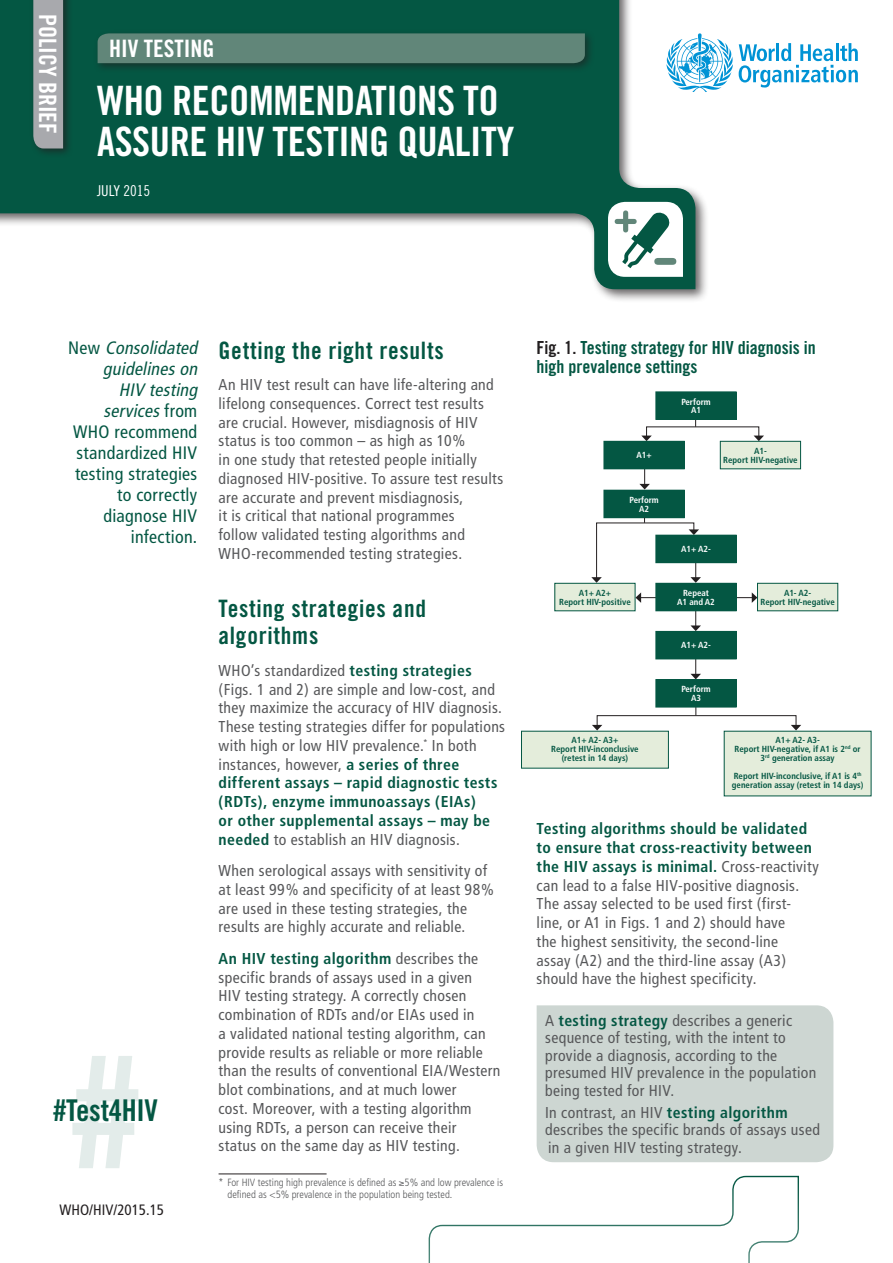
<style>
.page{position:relative;width:893px;height:1263px;background:#fff}
.page>*{position:absolute;margin:0;border:0;box-sizing:border-box;transform-origin:0 0}
.t1{font:40.5px/40.5px "Trade Gothic Bold Cond Twenty";letter-spacing:-.01em;color:#fff}
.t2{font:30px "Trade Gothic Bold Cond Twenty";letter-spacing:-.01em;color:#045743}
.Level_1_1_title__Sec{font:24px/27px "Trade Gothic Bold Cond Twenty";letter-spacing:.03em;color:#045743}
.t3{font:24px "Trade Gothic Bold Cond Twenty";color:#fff}
.Intro_text{font:condensed 18px/21px "Frutiger";letter-spacing:.015em;color:#045743;text-align:right}
.Box_fig__title{font:18px/19.5px "Trade Gothic Bold Cond Twenty";color:#045743}
.Body_text{font:condensed 15.75px/18.8px "Frutiger";letter-spacing:.02em;color:#57585a}
.Box_table_figure__ti{font:condensed 15.75px/17.5px "Frutiger";letter-spacing:.02em;color:#57585a}
.t4{font:condensed 15px "Frutiger";color:#231f20}
.t5{font:15px "Trade Gothic Cond Eighteen";color:#fff}
.Footnotes{font:300 condensed 10.5px/12px "Frutiger";color:#57585a}
.Table_text{font:700 condensed 8.85px/8.9px "Frutiger";color:#045743;text-align:center}
.Table_text-2{font:700 condensed 8.85px "Frutiger";color:#fff}
.s1{font-style:italic}
.s2{font-weight:700;color:#045743}
.s3{color:#231f20}
</style>
<div class="page">
<div style="left:0;top:0;width:709px;height:303px;background:#231f20;opacity:.7"></div>
<svg style="left:0;top:0;width:695px;height:289px;fill:#045743"></svg>
<div style="left:29px;top:0;width:44px;height:159px;background:#231f20;opacity:.7"></div>
<div style="left:33px;top:0;width:30px;height:148px;background:#a8a9ad"></div>
<div style="left:93px;top:29px;width:502px;height:44px;background:#231f20;opacity:.6"></div>
<div style="left:98px;top:33px;width:487px;height:30px;background:#618679"></div>
<svg style="left:666px;top:33px;width:192px;height:59px"></svg>
<svg style="left:608px;top:202px;width:75px;height:75px"></svg>
<hr style="left:219px;top:1174px;width:108px;height:1px;background:#231f20">
<div style="left:604px;top:490px;width:80px;height:28px;background:#045743"></div>
<div style="left:597px;top:715px;width:199px;height:11px;border:1px solid #231f20"></div>
<svg style="left:791px;top:725px;width:10px;height:5px"></svg>
<svg style="left:592px;top:725px;width:10px;height:5px"></svg>
<svg style="left:754px;top:436px;width:10px;height:5px"></svg>
<svg style="left:641px;top:436px;width:11px;height:5px"></svg>
<svg style="left:690px;top:659px;width:11px;height:20px"></svg>
<svg style="left:690px;top:611px;width:11px;height:20px"></svg>
<svg style="left:639px;top:469px;width:11px;height:20px"></svg>
<svg style="left:591px;top:518px;width:110px;height:65px"></svg>
<div style="left:656px;top:392px;width:80px;height:27px;background:#045743"></div>
<div style="left:604px;top:441px;width:80px;height:28px;background:#045743"></div>
<div style="left:720px;top:441px;width:81px;height:28px;background:#e4eddb"></div>
<div style="left:720px;top:441px;width:81px;height:28px;border:1px solid #045743"></div>
<div style="left:656px;top:535px;width:80px;height:28px;background:#045743"></div>
<div style="left:555px;top:583px;width:80px;height:28px;background:#e4eddb"></div>
<div style="left:555px;top:583px;width:80px;height:28px;border:1px solid #045743"></div>
<div style="left:656px;top:631px;width:80px;height:28px;background:#045743"></div>
<div style="left:656px;top:679px;width:80px;height:28px;background:#045743"></div>
<div style="left:521px;top:731px;width:147px;height:37px;background:#e4eddb"></div>
<div style="left:724px;top:731px;width:147px;height:65px;background:#e4eddb"></div>
<svg style="left:736px;top:592px;width:21px;height:11px"></svg>
<div style="left:757px;top:583px;width:81px;height:28px;background:#e4eddb"></div>
<div style="left:757px;top:583px;width:81px;height:28px;border:1px solid #045743"></div>
<svg style="left:635px;top:592px;width:21px;height:11px"></svg>
<div style="left:656px;top:583px;width:80px;height:28px;background:#045743"></div>
<div style="left:537px;top:1005px;width:296px;height:157px;background:#cdd6d2"></div>
<svg style="left:72px;top:1056px;width:66px;height:112px"></svg>
<svg style="left:428px;top:1175px;width:371px;height:88px"></svg>
<p class="t3" style="left:62px;top:14px;width:122px;rotate:90deg">POLICY BRIEF</p>
<p class="t3" style="left:109px;top:34px;width:107px">HIV TESTING</p>
<p class="t1" style="left:97px;top:80px;width:419px">WHO RECOMMENDATIONS TO<br>ASSURE HIV TESTING QUALITY</p>
<p class="t5" style="left:97px;top:182px;width:55px">JULY 2015</p>
<p class="Intro_text" style="left:68px;top:337px;width:135px">N e w <span class="s1">Consolidated guidelines on<br>HIV testing services</span> f r o m<br>WHO recommend standardized HIV testing strategies to correctly diagnose HIV infection.</p>
<p class="t2" style="left:53px;top:1092px;width:106px">#Test4HIV</p>
<p class="t4" style="left:60px;top:1201px;width:106px">WHO/HIV/2015.15</p>
<p class="Level_1_1_title__Sec" style="left:219px;top:336px;width:227px">Getting the right results</p>
<p class="Body_text" style="left:219px;top:375px;width:286px">An HIV test result can have life-altering and lifelong consequences. Correct test results are crucial. However, misdiagnosis of HIV status is too common – as high as 10%<br>in one study that retested people initially diagnosed HIV-positive. To assure test results are accurate and prevent misdiagnosis,<br>it is critical that national programmes<br>follow validated testing algorithms and WHO-recommended testing strategies.</p>
<p class="Level_1_1_title__Sec" style="left:219px;top:595px;width:209px">Testing strategies and algorithms</p>
<p class="Body_text" style="left:219px;top:661px;width:288px">WHO’s standardized <span class="s2">testing strategies </span>(Figs. 1 and 2) are simple and low-cost, and they maximize the accuracy of HIV diagnosis.<br>These testing strategies differ for populations with high or low HIV prevalence.<sup>*</sup> In both instances, however, <span class="s2">a series of three different assays – rapid diagnostic tests (RDTs), enzyme immunoassays (EIAs)<br>or other supplemental assays – may be needed</span> to establish an HIV diagnosis.</p>
<p class="Body_text" style="left:219px;top:861px;width:277px">When serological assays with sensitivity of at least 99% and specificity of at least 98% are used in these testing strategies, the results are highly accurate and reliable.</p>
<p class="Body_text" style="left:219px;top:949px;width:283px"><span class="s2">An HIV testing algorithm</span> describes the specific brands of assays used in a given<br>HIV testing strategy. A correctly chosen combination of RDTs and/or EIAs used in<br>a validated national testing algorithm, can provide results as reliable or more reliable than the results of conventional EIA/Western blot combinations, and at much lower<br>cost. Moreover, with a testing algorithm using RDTs, a person can receive their<br>status on the same day as HIV testing.</p>
<p class="Footnotes" style="left:228px;top:1176px;width:277px;text-indent:-9px">* For HIV testing high prevalence is defined as ≥5% and low prevalence is defined as &lt;5% prevalence in the population being tested.</p>
<p class="Box_fig__title" style="left:537px;top:338px;width:281px"><span class="s3">Fig. 1.</span> Testing strategy for HIV diagnosis in high prevalence settings</p>
<p class="Table_text-2" style="left:681px;top:396px;width:31px">Perform</p>
<p class="Table_text-2" style="left:691px;top:405px;width:11px">A1</p>
<p class="Table_text-2" style="left:636px;top:450px;width:17px">A1+</p>
<p class="Table_text" style="left:754px;top:446px;width:14px">A1-</p>
<p class="Table_text" style="left:723px;top:455px;width:76px">Report HIV-negative</p>
<p class="Table_text-2" style="left:629px;top:494px;width:31px">Perform</p>
<p class="Table_text-2" style="left:639px;top:503px;width:11px">A2</p>
<p class="Table_text-2" style="left:681px;top:544px;width:31px">A1+ A2-</p>
<p class="Table_text" style="left:579px;top:588px;width:34px">A1+ A2+</p>
<p class="Table_text" style="left:559px;top:597px;width:73px">Report HIV-positive</p>
<p class="Table_text-2" style="left:683px;top:588px;width:27px">Repeat</p>
<p class="Table_text-2" style="left:677px;top:596px;width:39px">A1 and A2</p>
<p class="Table_text" style="left:784px;top:588px;width:29px">A1- A2-</p>
<p class="Table_text" style="left:760px;top:597px;width:76px">Report HIV-negative</p>
<p class="Table_text-2" style="left:681px;top:640px;width:31px">A1+ A2-</p>
<p class="Table_text-2" style="left:681px;top:684px;width:31px">Perform</p>
<p class="Table_text-2" style="left:691px;top:693px;width:11px">A3</p>
<p class="Table_text" style="left:571px;top:736px;width:48px">A1+ A2- A3+</p>
<p class="Table_text" style="left:551px;top:745px;width:89px">Report HIV-inconclusive (retest in 14 days)</p>
<p class="Table_text" style="left:775px;top:736px;width:46px">A1+ A2- A3-</p>
<p class="Table_text" style="left:735px;top:745px;width:127px">Report HIV-negative, if A1 is 2<sup>nd</sup> or<br>3<sup>rd</sup> generation assay</p>
<p class="Table_text" style="left:732px;top:771px;width:133px;text-align:left">Report HIV-inconclusive, if A1 is 4<sup>th </sup>generation assay (retest in 14 days)</p>
<p class="Body_text" style="left:537px;top:820px;width:284px"><span class="s2">Testing algorithms should be validated to ensure that cross-reactivity between the HIV assays is minimal.</span> Cross-reactivity can lead to a false HIV-positive diagnosis.<br>The assay selected to be used first (first&shy;line, or A1 in Figs. 1 and 2) should have<br>the highest sensitivity, the second-line<br>assay (A2) and the third-line assay (A3) should have the highest specificity.</p>
<p class="Box_table_figure__ti" style="left:545px;top:1011px;width:273px">A <span class="s2">testing strategy</span> describes a generic sequence of testing, with the intent to provide a diagnosis, according to the presumed HIV prevalence in the population being tested for HIV.</p>
<p class="Box_table_figure__ti" style="left:545px;top:1103px;width:276px">In contrast, an HIV <span class="s2">testing algorithm </span>describes the specific brands of assays used in a given HIV testing strategy.</p>
</div>
